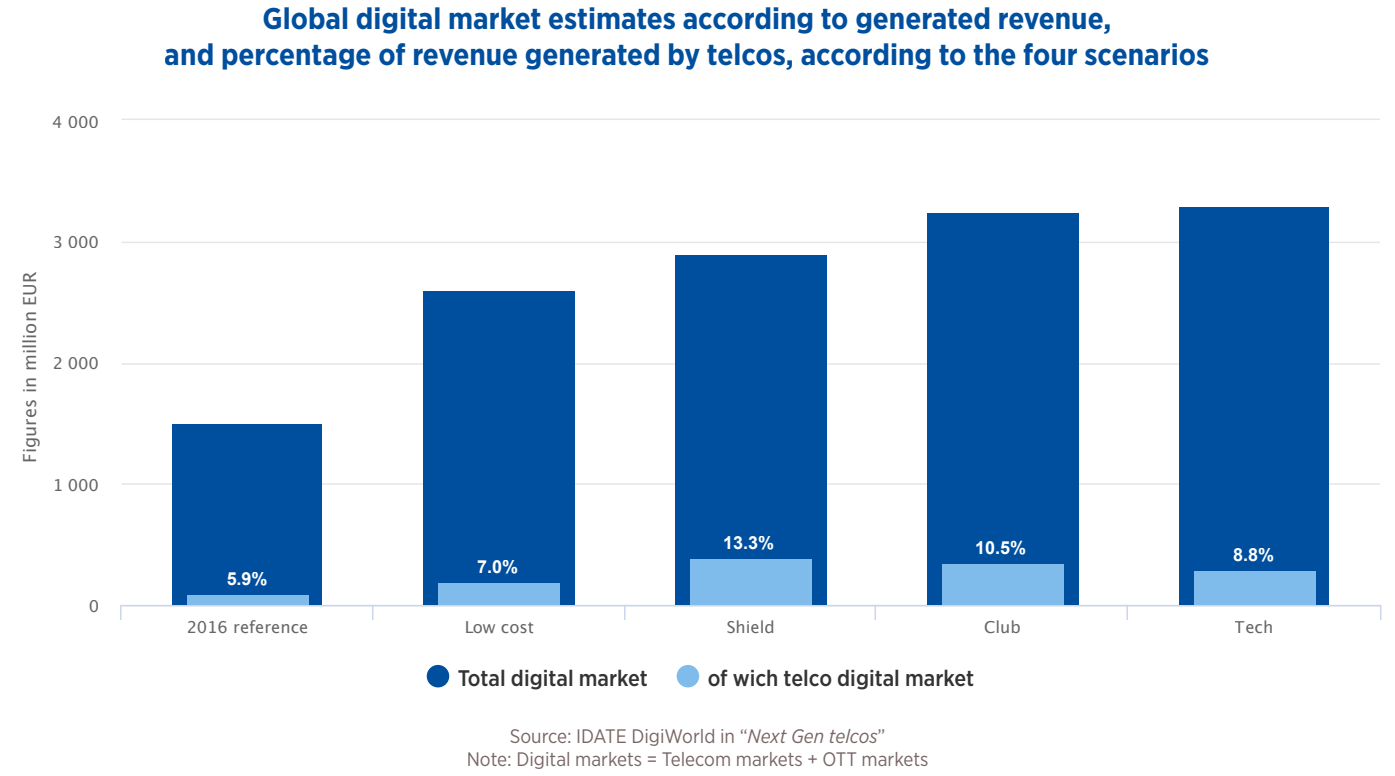
<style>
.page{position:relative;width:1395px;height:776px;background:#fff}
.page>*{position:absolute;margin:0;border:0;box-sizing:border-box;transform-origin:0 0}
.t1{font:700 30px/36px "Gotham Narrow";color:#004f9e;text-align:center}
.t2{font:500 22.5px "Gotham Narrow";color:#333}
.t3{font:19.5px/23.4px "Gotham Narrow";color:#7a6666;text-align:center}
.t4{font:700 18px "Arial";color:#fff}
.t5{font:18px "Lucida Grande";color:#666}
.t6{font:16.5px "Lucida Grande";color:#666}
.s1{font-style:italic}
</style>
<div class="page">
<hr style="left:122px;top:483px;width:1258px;height:1px;background:#e6e6e6">
<hr style="left:122px;top:363px;width:1258px;height:1px;background:#e6e6e6">
<hr style="left:122px;top:242px;width:1258px;height:1px;background:#e6e6e6">
<hr style="left:122px;top:118px;width:1258px;height:2px;background:#e6e6e6">
<svg style="left:372px;top:606px;width:2px;height:14px"></svg>
<svg style="left:624px;top:606px;width:2px;height:14px"></svg>
<svg style="left:874px;top:606px;width:2px;height:14px"></svg>
<svg style="left:1126px;top:606px;width:2px;height:14px"></svg>
<svg style="left:1380px;top:605px;width:2px;height:15px"></svg>
<svg style="left:120px;top:605px;width:2px;height:15px"></svg>
<hr style="left:122px;top:604px;width:1258px;height:2px;background:#ccd6eb">
<div style="left:172px;top:424px;width:150px;height:180px;background:#004f9e"></div>
<div style="left:423px;top:291px;width:152px;height:313px;background:#004f9e"></div>
<div style="left:675px;top:255px;width:151px;height:349px;background:#004f9e"></div>
<div style="left:927px;top:213px;width:151px;height:391px;background:#004f9e"></div>
<div style="left:1179px;top:207px;width:150px;height:397px;background:#004f9e"></div>
<div style="left:188px;top:596px;width:121px;height:8px;background:#80bceb"></div>
<div style="left:438px;top:584px;width:122px;height:20px;background:#80bceb"></div>
<div style="left:690px;top:560px;width:122px;height:44px;background:#80bceb"></div>
<div style="left:942px;top:564px;width:122px;height:40px;background:#80bceb"></div>
<div style="left:1194px;top:572px;width:122px;height:32px;background:#80bceb"></div>
<div style="left:427px;top:664px;width:22px;height:23px;background:#004f9e;border-radius:50%"></div>
<div style="left:677px;top:664px;width:22px;height:23px;background:#80bceb;border-radius:50%"></div>
<p class="t6" style="left:52px;top:112px;width:48px">4 000</p>
<p class="t5" style="left:19px;top:463px;width:192px;rotate:-90deg">Figures in million EUR</p>
<p class="t6" style="left:52px;top:232px;width:48px">3 000</p>
<p class="t6" style="left:52px;top:354px;width:48px">2 000</p>
<p class="t6" style="left:52px;top:475px;width:48px">1 000</p>
<p class="t6" style="left:89px;top:597px;width:12px">0</p>
<p class="t1" style="left:165px;top:0;width:1046px">Global digital market estimates according to generated revenue,<br>and percentage of revenue generated by telcos, according to the four scenarios</p>
<p class="t4" style="left:226px;top:567px;width:43px">5.9%</p>
<p class="t4" style="left:477px;top:555px;width:43px">7.0%</p>
<p class="t4" style="left:723px;top:531px;width:53px">13.3%</p>
<p class="t4" style="left:975px;top:535px;width:53px">10.5%</p>
<p class="t4" style="left:1233px;top:543px;width:43px">8.8%</p>
<p class="t6" style="left:186px;top:618px;width:123px">2016 reference</p>
<p class="t6" style="left:464px;top:618px;width:72px">Low cost</p>
<p class="t6" style="left:727px;top:618px;width:50px">Shield</p>
<p class="t6" style="left:984px;top:618px;width:38px">Club</p>
<p class="t6" style="left:1235px;top:618px;width:40px">Tech</p>
<p class="t2" style="left:458px;top:663px;width:192px">Total digital market</p>
<p class="t2" style="left:707px;top:663px;width:268px">of wich telco digital market</p>
<p class="t3" style="left:467px;top:723px;width:463px">Source: IDATE DigiWorld in “<span class="s1">Next Gen telcos</span>”<br>Note: Digital markets = Telecom markets + OTT markets</p>
</div>
